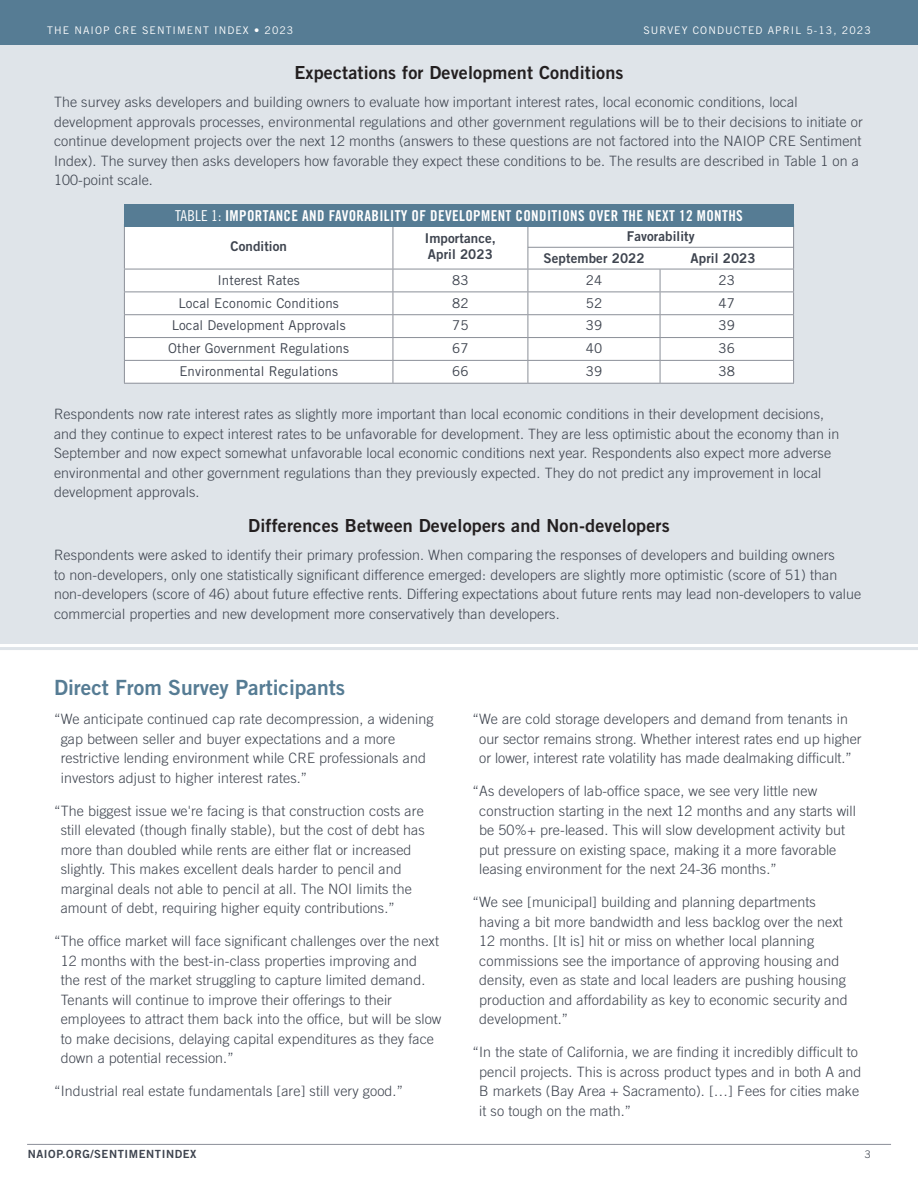
<style>
.page{position:relative;width:918px;height:1188px;background:#fff}
.page>*{position:absolute;margin:0;border:0;box-sizing:border-box;transform-origin:0 0}
.Subhead{font:21px "Trade Gothic LT Std Bd 2";color:#567c94}
.Body_copy{font:18px "Trade Gothic LT Std Bd 2";letter-spacing:.01em;color:#231f20}
.Chart_Name{font:15px "Trade Gothic LT Std Bd Cn 20";letter-spacing:.025em;color:#fff}
.Body_copy-2{font:300 14.25px/19.5px "Trade Gothic LT Std";letter-spacing:.005em;color:#3e444f}
.Body_copy-3{font:13.5px "Trade Gothic LT Std";letter-spacing:.005em;color:#3e444f}
.Body_copy-4{font:13.5px/16.2px "Trade Gothic LT Std Bd 2";letter-spacing:.005em;color:#3e444f}
.Body_copy-5{font:11.25px "Trade Gothic LT Std Bd 2";letter-spacing:.05em;color:#3e444f}
.t1{font:10.5px "Trade Gothic LT Std";letter-spacing:.1em;color:#fff}
.Body_copy-6{font:300 10.5px "Trade Gothic LT Std";color:#3e444f}
.s1{font-family:"Trade Gothic LT Std Cn 18"}
</style>
<div class="page">
<div style="left:0;top:0;width:918px;height:45px;background:#567c94"></div>
<hr style="left:27px;top:1144px;width:864px;height:1px;background:#8b8f98">
<div style="left:0;top:45px;width:918px;height:598px;background:#dfe4e9"></div>
<hr style="left:0;top:647px;width:918px;height:3px;background:#dfe4e9">
<div style="left:125px;top:226px;width:668px;height:157px;background:#fff"></div>
<hr style="left:124px;top:224px;width:1px;height:45px;background:#8b8f98">
<hr style="left:393px;top:224px;width:1px;height:45px;background:#8b8f98">
<hr style="left:528px;top:224px;width:1px;height:45px;background:#8b8f98">
<hr style="left:793px;top:224px;width:1px;height:45px;background:#8b8f98">
<svg style="left:124px;top:270px;width:1px;height:113px"></svg>
<hr style="left:124px;top:269px;width:269px;height:1px;background:#8b8f98">
<hr style="left:393px;top:269px;width:135px;height:1px;background:#8b8f98">
<hr style="left:528px;top:269px;width:132px;height:1px;background:#8b8f98">
<hr style="left:660px;top:269px;width:134px;height:1px;background:#8b8f98">
<svg style="left:393px;top:269px;width:1px;height:114px"></svg>
<svg style="left:528px;top:269px;width:1px;height:114px"></svg>
<svg style="left:660px;top:269px;width:1px;height:114px"></svg>
<svg style="left:793px;top:269px;width:1px;height:114px"></svg>
<hr style="left:124px;top:292px;width:269px;height:1px;background:#8b8f98">
<hr style="left:393px;top:292px;width:135px;height:1px;background:#8b8f98">
<hr style="left:528px;top:292px;width:132px;height:1px;background:#8b8f98">
<hr style="left:660px;top:292px;width:134px;height:1px;background:#8b8f98">
<hr style="left:124px;top:314px;width:269px;height:1px;background:#8b8f98">
<hr style="left:393px;top:314px;width:135px;height:1px;background:#8b8f98">
<hr style="left:528px;top:314px;width:132px;height:1px;background:#8b8f98">
<hr style="left:660px;top:314px;width:134px;height:1px;background:#8b8f98">
<hr style="left:124px;top:337px;width:269px;height:1px;background:#8b8f98">
<hr style="left:393px;top:337px;width:135px;height:1px;background:#8b8f98">
<hr style="left:528px;top:337px;width:132px;height:1px;background:#8b8f98">
<hr style="left:660px;top:337px;width:134px;height:1px;background:#8b8f98">
<hr style="left:124px;top:360px;width:269px;height:1px;background:#8b8f98">
<hr style="left:393px;top:360px;width:135px;height:1px;background:#8b8f98">
<hr style="left:528px;top:360px;width:132px;height:1px;background:#8b8f98">
<hr style="left:660px;top:360px;width:134px;height:1px;background:#8b8f98">
<hr style="left:124px;top:383px;width:269px;height:1px;background:#8b8f98">
<hr style="left:393px;top:383px;width:135px;height:1px;background:#8b8f98">
<hr style="left:528px;top:383px;width:132px;height:1px;background:#8b8f98">
<hr style="left:660px;top:383px;width:134px;height:1px;background:#8b8f98">
<hr style="left:528px;top:247px;width:265px;height:1px;background:#8b8f98">
<div style="left:124px;top:204px;width:670px;height:22px;background:#567c94"></div>
<p class="t1" style="left:47px;top:24px;width:248px">THE NAIOP CRE SENTIMENT INDEX • 2023</p>
<p class="t1" style="left:643px;top:24px;width:229px">SURVEY CONDUCTED APRIL 5-13, 2023</p>
<p class="Body_copy" style="left:294px;top:61px;width:331px">Expectations for Development Conditions</p>
<p class="Body_copy-2" style="left:54px;top:92px;width:810px">The survey asks developers and building owners to evaluate how important interest rates, local economic conditions, local development approvals processes, environmental regulations and other government regulations will be to their decisions to initiate or continue development projects over the next 12 months (answers to these questions are not factored into the NAIOP CRE Sentiment Index). The survey then asks developers how favorable they expect these conditions to be. The results are described in Table 1 on a 100-point scale.</p>
<p class="Chart_Name" style="left:175px;top:206px;width:569px"><span class="s1">TABLE 1:</span> IMPORTANCE AND FAVORABILITY OF DEVELOPMENT CONDITIONS OVER THE NEXT 12 MONTHS</p>
<p class="Body_copy-4" style="left:230px;top:238px;width:58px">Condition</p>
<p class="Body_copy-4" style="left:425px;top:230px;width:73px">Importance,<br>April 2023</p>
<p class="Body_copy-4" style="left:627px;top:228px;width:69px">Favorability</p>
<p class="Body_copy-4" style="left:544px;top:250px;width:103px">September 2022</p>
<p class="Body_copy-4" style="left:691px;top:250px;width:67px">April 2023</p>
<p class="Body_copy-3" style="left:217px;top:272px;width:84px">Interest Rates</p>
<p class="Body_copy-3" style="left:452px;top:272px;width:18px">83</p>
<p class="Body_copy-3" style="left:586px;top:272px;width:18px">24</p>
<p class="Body_copy-3" style="left:719px;top:272px;width:18px">23</p>
<p class="Body_copy-3" style="left:178px;top:295px;width:162px">Local Economic Conditions</p>
<p class="Body_copy-3" style="left:452px;top:295px;width:18px">82</p>
<p class="Body_copy-3" style="left:586px;top:295px;width:18px">52</p>
<p class="Body_copy-3" style="left:719px;top:295px;width:18px">47</p>
<p class="Body_copy-3" style="left:172px;top:318px;width:175px">Local Development Approvals</p>
<p class="Body_copy-3" style="left:452px;top:318px;width:18px">75</p>
<p class="Body_copy-3" style="left:586px;top:318px;width:18px">39</p>
<p class="Body_copy-3" style="left:719px;top:318px;width:18px">39</p>
<p class="Body_copy-3" style="left:168px;top:340px;width:182px">Other Government Regulations</p>
<p class="Body_copy-3" style="left:452px;top:340px;width:18px">67</p>
<p class="Body_copy-3" style="left:586px;top:340px;width:18px">40</p>
<p class="Body_copy-3" style="left:719px;top:340px;width:18px">36</p>
<p class="Body_copy-3" style="left:179px;top:363px;width:160px">Environmental Regulations</p>
<p class="Body_copy-3" style="left:452px;top:363px;width:18px">66</p>
<p class="Body_copy-3" style="left:586px;top:363px;width:18px">39</p>
<p class="Body_copy-3" style="left:719px;top:363px;width:18px">38</p>
<p class="Body_copy-2" style="left:54px;top:404px;width:787px">Respondents now rate interest rates as slightly more important than local economic conditions in their development decisions, and they continue to expect interest rates to be unfavorable for development. They are less optimistic about the economy than in September and now expect somewhat unfavorable local economic conditions next year. Respondents also expect more adverse environmental and other government regulations than they previously expected. They do not predict any improvement in local development approvals.</p>
<p class="Body_copy" style="left:248px;top:514px;width:423px">Differences Between Developers and Non-developers</p>
<p class="Body_copy-2" style="left:54px;top:545px;width:809px">Respondents were asked to identify their primary profession. When comparing the responses of developers and building owners<br>to non-developers, only one statistically significant difference emerged: developers are slightly more optimistic (score of 51) than non-developers (score of 46) about future effective rents. Differing expectations about future rents may lead non-developers to value commercial properties and new development more conservatively than developers.</p>
<p class="Subhead" style="left:54px;top:675px;width:293px">Direct From Survey Participants</p>
<p class="Body_copy-2" style="left:61px;top:709px;width:374px;text-indent:-7px">“We anticipate continued cap rate decompression, a widening gap between seller and buyer expectations and a more restrictive lending environment while CRE professionals and investors adjust to higher interest rates.”</p>
<p class="Body_copy-2" style="left:61px;top:801px;width:366px;text-indent:-7px">“The biggest issue we're facing is that construction costs are still elevated (though finally stable), but the cost of debt has more than doubled while rents are either flat or increased slightly. This makes excellent deals harder to pencil and marginal deals not able to pencil at all. The NOI limits the amount of debt, requiring higher equity contributions.”</p>
<p class="Body_copy-2" style="left:61px;top:931px;width:382px;text-indent:-7px">“The office market will face significant challenges over the next 12 months with the best-in-class properties improving and<br>the rest of the market struggling to capture limited demand.<br>Tenants will continue to improve their offerings to their employees to attract them back into the office, but will be slow to make decisions, delaying capital expenditures as they face down a potential recession.”</p>
<p class="Body_copy-2" style="left:54px;top:1081px;width:350px">“Industrial real estate fundamentals [are] still very good.”</p>
<p class="Body_copy-2" style="left:479px;top:709px;width:384px;text-indent:-7px">“We are cold storage developers and demand from tenants in our sector remains strong. Whether interest rates end up higher or lower, interest rate volatility has made dealmaking difficult.”</p>
<p class="Body_copy-2" style="left:479px;top:781px;width:378px;text-indent:-7px">“As developers of lab-office space, we see very little new construction starting in the next 12 months and any starts will be 50%+ pre-leased. This will slow development activity but put pressure on existing space, making it a more favorable leasing environment for the next 24-36 months.”</p>
<p class="Body_copy-2" style="left:479px;top:892px;width:370px;text-indent:-7px">“We see [municipal] building and planning departments having a bit more bandwidth and less backlog over the next 12 months. [It is] hit or miss on whether local planning commissions see the importance of approving housing and density, even as state and local leaders are pushing housing production and affordability as key to economic security and development.”</p>
<p class="Body_copy-2" style="left:479px;top:1042px;width:384px;text-indent:-7px">“In the state of California, we are finding it incredibly difficult to pencil projects. This is across product types and in both A and B markets (Bay Area + Sacramento). […] Fees for cities make it so tough on the math.”</p>
<p class="Body_copy-5" style="left:28px;top:1147px;width:170px">NAIOP.ORG/SENTIMENTINDEX</p>
<p class="Body_copy-6" style="left:865px;top:1148px;width:7px">3</p>
</div>
